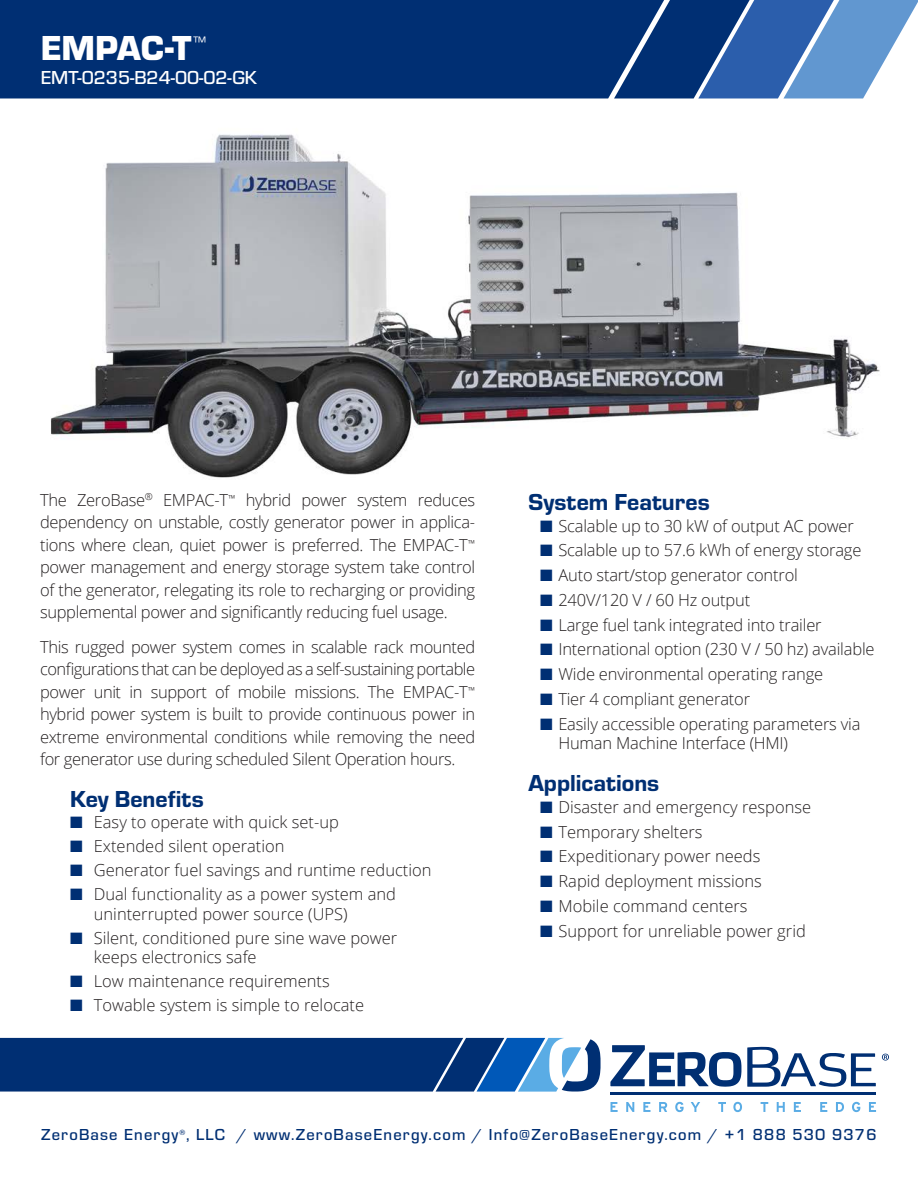
<style>
.page{position:relative;width:918px;height:1188px;background:#fff}
.page>*{position:absolute;margin:0;border:0;box-sizing:border-box;transform-origin:0 0}
.t1{font:900 36px "Eurostile";letter-spacing:-.005em;color:#fff}
.t2{font:24px "Eurostile Hea";color:#002f73}
.t3{font:500 19.5px "Eurostile";color:#fff}
.t4{font:300 16.5px/22.5px "Open Sans";color:#231f20}
.t5{font:500 16.5px "Eurostile";letter-spacing:.07em;color:#002f73}
.t6{font:15.75px "Eurostile";color:#fff}
.s1{color:#002f73}
</style>
<div class="page">
<img style="left:34px;top:98px;width:846px;height:380px">
<div style="left:0;top:0;width:614px;height:98px;background:#002f73"></div>
<svg style="left:614px;top:0;width:304px;height:98px"></svg>
<svg style="left:610px;top:1045px;width:131px;height:42px"></svg>
<svg style="left:747px;top:1047px;width:129px;height:40px"></svg>
<svg style="left:0;top:1038px;width:601px;height:54px"></svg>
<hr style="left:611px;top:1093px;width:265px;height:2px;background:#002f73">
<svg style="left:611px;top:1102px;width:7px;height:10px"></svg>
<svg style="left:626px;top:1102px;width:8px;height:10px"></svg>
<svg style="left:643px;top:1102px;width:8px;height:10px"></svg>
<svg style="left:659px;top:1102px;width:8px;height:10px"></svg>
<svg style="left:675px;top:1102px;width:9px;height:10px"></svg>
<svg style="left:691px;top:1102px;width:9px;height:10px"></svg>
<svg style="left:718px;top:1102px;width:8px;height:10px"></svg>
<svg style="left:733px;top:1102px;width:9px;height:10px"></svg>
<svg style="left:761px;top:1102px;width:7px;height:10px"></svg>
<svg style="left:777px;top:1102px;width:8px;height:10px"></svg>
<svg style="left:794px;top:1102px;width:7px;height:10px"></svg>
<svg style="left:820px;top:1102px;width:7px;height:10px"></svg>
<svg style="left:836px;top:1102px;width:8px;height:10px"></svg>
<svg style="left:852px;top:1102px;width:8px;height:10px"></svg>
<svg style="left:869px;top:1102px;width:7px;height:10px"></svg>
<svg style="left:882px;top:1054px;width:7px;height:7px"></svg>
<h1 class="t1" style="left:41px;top:23px;width:153px">EMPAC-T</h1>
<p class="t6" style="left:194px;top:31px;width:14px">™</p>
<p class="t3" style="left:41px;top:64px;width:218px">EMT-0235-B24-00-02-GK</p>
<p class="t4" style="left:40px;top:488px;width:437px;text-align:justify">The ZeroBase<sup>®</sup> EMPAC-T<sup>™</sup> hybrid power system reduces dependency on unstable, costly generator power in applica&shy;tions where clean, quiet power is preferred. The EMPAC-T<sup>™ </sup>power management and energy storage system take control of the generator, relegating its role to recharging or providing supplemental power and significantly reducing fuel usage.</p>
<p class="t4" style="left:40px;top:635px;width:437px;text-align:justify">This rugged power system comes in scalable rack mounted configurations that can be deployed as a self-sustaining portable power unit in support of mobile missions. The EMPAC-T<sup>™ </sup>hybrid power system is built to provide continuous power in extreme environmental conditions while removing the need for generator use during scheduled Silent Operation hours.</p>
<h2 class="t2" style="left:70px;top:782px;width:135px">Key Benefits</h2>
<p class="t4" style="left:70px;top:810px;width:270px"><span class="s1">■</span> Easy to operate with quick set-up</p>
<p class="t4" style="left:70px;top:834px;width:216px"><span class="s1">■</span> Extended silent operation</p>
<p class="t4" style="left:70px;top:858px;width:363px"><span class="s1">■</span> Generator fuel savings and runtime reduction</p>
<p class="t4" style="left:94px;top:884px;width:304px;line-height:19.5px;text-indent:-24px"><span class="s1">■</span> Dual functionality as a power system and uninterrupted power source (UPS)</p>
<p class="t4" style="left:94px;top:927px;width:305px;line-height:19.5px;text-indent:-24px"><span class="s1">■</span> Silent, conditioned pure sine wave power keeps electronics safe</p>
<p class="t4" style="left:70px;top:969px;width:261px"><span class="s1">■</span> Low maintenance requirements</p>
<p class="t4" style="left:70px;top:993px;width:295px"><span class="s1">■</span> Towable system is simple to relocate</p>
<h2 class="t2" style="left:528px;top:485px;width:183px">System Features</h2>
<p class="t4" style="left:540px;top:514px;width:315px"><span class="s1">■</span> Scalable up to 30 kW of output AC power</p>
<p class="t4" style="left:540px;top:539px;width:323px"><span class="s1">■</span> Scalable up to 57.6 kWh of energy storage</p>
<p class="t4" style="left:540px;top:564px;width:259px"><span class="s1">■</span> Auto start/stop generator control</p>
<p class="t4" style="left:540px;top:588px;width:212px"><span class="s1">■</span> 240V/120 V / 60 Hz output</p>
<p class="t4" style="left:540px;top:613px;width:283px"><span class="s1">■</span> Large fuel tank integrated into trailer</p>
<p class="t4" style="left:540px;top:638px;width:336px"><span class="s1">■</span> International option (230 V / 50 hz) available</p>
<p class="t4" style="left:540px;top:663px;width:285px"><span class="s1">■</span> Wide environmental operating range</p>
<p class="t4" style="left:540px;top:687px;width:212px"><span class="s1">■</span> Tier 4 compliant generator</p>
<p class="t4" style="left:558px;top:714px;width:304px;line-height:19.5px;text-indent:-18px"><span class="s1">■</span> Easily accessible operating parameters via<br>Human Machine Interface (HMI)</p>
<h2 class="t2" style="left:528px;top:766px;width:132px">Applications</h2>
<p class="t4" style="left:540px;top:795px;width:272px"><span class="s1">■</span> Disaster and emergency response</p>
<p class="t4" style="left:540px;top:820px;width:164px"><span class="s1">■</span> Temporary shelters</p>
<p class="t4" style="left:540px;top:845px;width:222px"><span class="s1">■</span> Expeditionary power needs</p>
<p class="t4" style="left:540px;top:870px;width:223px"><span class="s1">■</span> Rapid deployment missions</p>
<p class="t4" style="left:540px;top:894px;width:209px"><span class="s1">■</span> Mobile command centers</p>
<p class="t4" style="left:540px;top:919px;width:267px"><span class="s1">■</span> Support for unreliable power grid</p>
<p class="t5" style="left:41px;top:1123px;width:837px">ZeroBase Energy<sup>®</sup>, LLC / www.ZeroBaseEnergy.com / Info@ZeroBaseEnergy.com / +1 888 530 9376</p>
</div>
